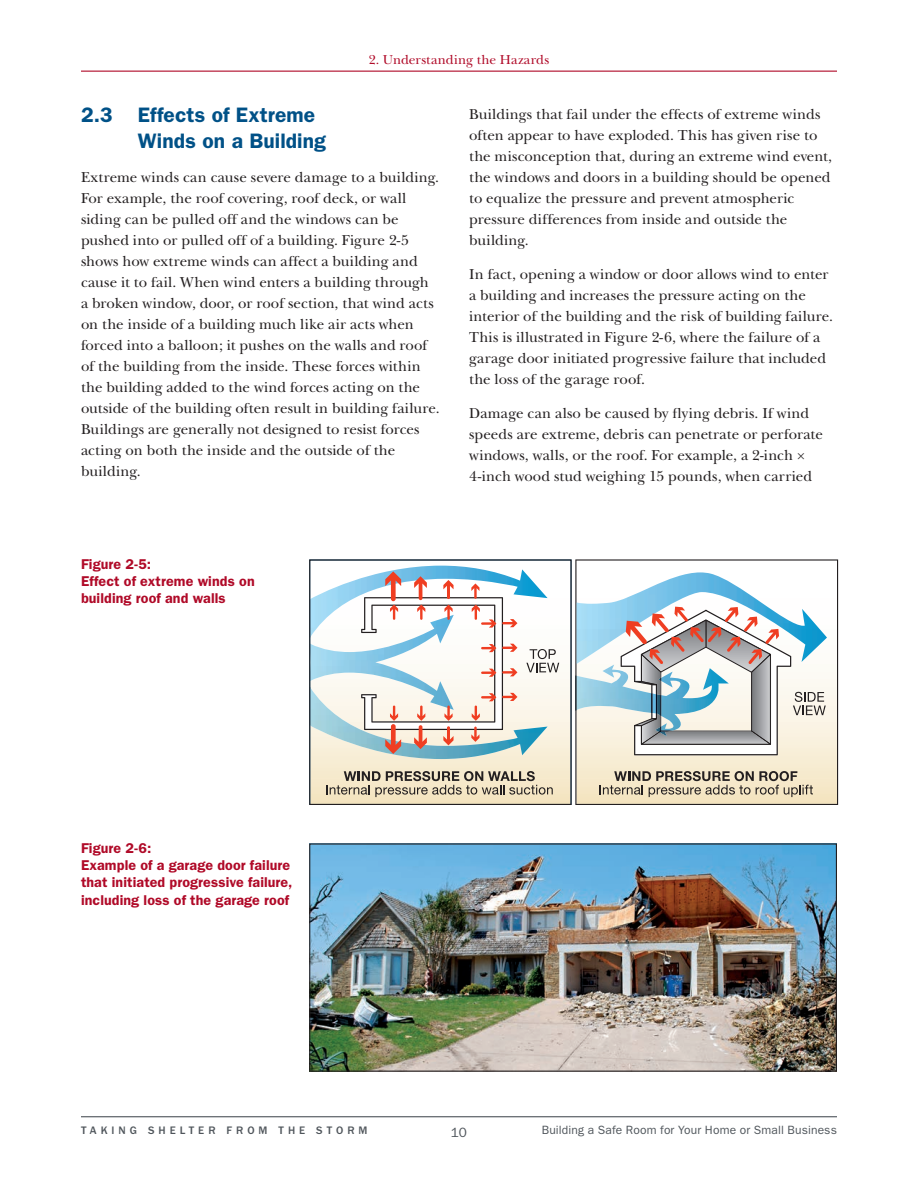
<style>
.page{position:relative;width:918px;height:1188px;background:#fff}
.page>*{position:absolute;margin:0;border:0;box-sizing:border-box;transform-origin:0 0}
.t1{font:600 21px/25.2px "ITC Franklin Gothic Std";letter-spacing:.005em;color:#005187}
.t2{font:15px/21px "New Baskerville";letter-spacing:.005em;color:#231f20}
.t3{font:600 14.25px/17.1px "ITC Franklin Gothic Std";letter-spacing:.01em;color:#b00a28}
.t4{font:13.5px "New Baskerville";letter-spacing:.02em;color:#b00a28}
.t5{font:13.5px "ITC Franklin Gothic Std";color:#4f555b}
.t6{font:12px "ITC Franklin Gothic Std";letter-spacing:.015em;color:#4f555b}
.t7{font:500 11.25px "ITC Franklin Gothic Std";letter-spacing:.355em;color:#4f555b}
</style>
<div class="page">
<hr style="left:81px;top:1116px;width:756px;height:1px;background:#4f555b">
<hr style="left:81px;top:71px;width:756px;height:1px;background:#b00a28">
<img style="left:311px;top:845px;width:524px;height:225px">
<div style="left:309px;top:843px;width:528px;height:229px;border:1px solid #231f20"></div>
<svg style="left:575px;top:559px;width:263px;height:246px"></svg>
<svg style="left:311px;top:565px;width:259px;height:238px"></svg>
<img style="left:576px;top:572px;width:251px;height:92px">
<svg style="left:576px;top:602px;width:1px;height:62px"></svg>
<img style="left:576px;top:665px;width:45px;height:66px">
<svg style="left:575px;top:676px;width:1px;height:35px"></svg>
<img style="left:311px;top:687px;width:237px;height:72px">
<img style="left:311px;top:637px;width:50px;height:73px">
<img style="left:311px;top:566px;width:237px;height:71px">
<svg style="left:361px;top:571px;width:156px;height:183px"></svg>
<div style="left:309px;top:559px;width:263px;height:246px;border:1px solid #231f20"></div>
<svg style="left:526px;top:649px;width:33px;height:23px"></svg>
<svg style="left:621px;top:607px;width:205px;height:148px"></svg>
<svg style="left:326px;top:771px;width:227px;height:26px;background:#beb39c"></svg>
<svg style="left:600px;top:771px;width:213px;height:26px;background:#bdb29b"></svg>
<p class="t4" style="left:369px;top:52px;width:182px">2. Understanding the Hazards</p>
<p class="t1" style="left:138px;top:103px;width:189px;text-indent:-57px">2.3 Effects of Extreme<br>Winds on a Building</p>
<p class="t2" style="left:81px;top:166px;width:360px">Extreme winds can cause severe damage to a building.<br>For example, the roof covering, roof deck, or wall siding can be pulled off and the windows can be pushed into or pulled off of a building. Figure 2-5 shows how extreme winds can affect a building and cause it to fail. When wind enters a building through a broken window, door, or roof section, that wind acts on the inside of a building much like air acts when forced into a balloon; it pushes on the walls and roof of the building from the inside. These forces within the building added to the wind forces acting on the outside of the building often result in building failure.<br>Buildings are generally not designed to resist forces acting on both the inside and the outside of the building.</p>
<p class="t3" style="left:81px;top:556px;width:72px">Figure 2‑5:</p>
<p class="t3" style="left:81px;top:573px;width:175px">Effect of extreme winds on building roof and walls</p>
<p class="t2" style="left:469px;top:104px;width:364px">Buildings that fail under the effects of extreme winds often appear to have exploded. This has given rise to the misconception that, during an extreme wind event, the windows and doors in a building should be opened to equalize the pressure and prevent atmospheric pressure differences from inside and outside the building.</p>
<p class="t2" style="left:469px;top:264px;width:365px">In fact, opening a window or door allows wind to enter a building and increases the pressure acting on the interior of the building and the risk of building failure.<br>This is illustrated in Figure 2-6, where the failure of a garage door initiated progressive failure that included the loss of the garage roof.</p>
<p class="t2" style="left:469px;top:403px;width:355px">Damage can also be caused by flying debris. If wind speeds are extreme, debris can penetrate or perforate windows, walls, or the roof. For example, a 2-inch × 4-inch wood stud weighing 15 pounds, when carried</p>
<p class="t3" style="left:81px;top:840px;width:213px">Figure 2-6:<br>Example of a garage door failure that initiated progressive failure, including loss of the garage roof</p>
<p class="t7" style="left:81px;top:1123px;width:288px">TAKING SHELTER FROM THE STORM</p>
<p class="t5" style="left:451px;top:1124px;width:18px">10</p>
<p class="t6" style="left:542px;top:1123px;width:297px">Building a Safe Room for Your Home or Small Business</p>
</div>
